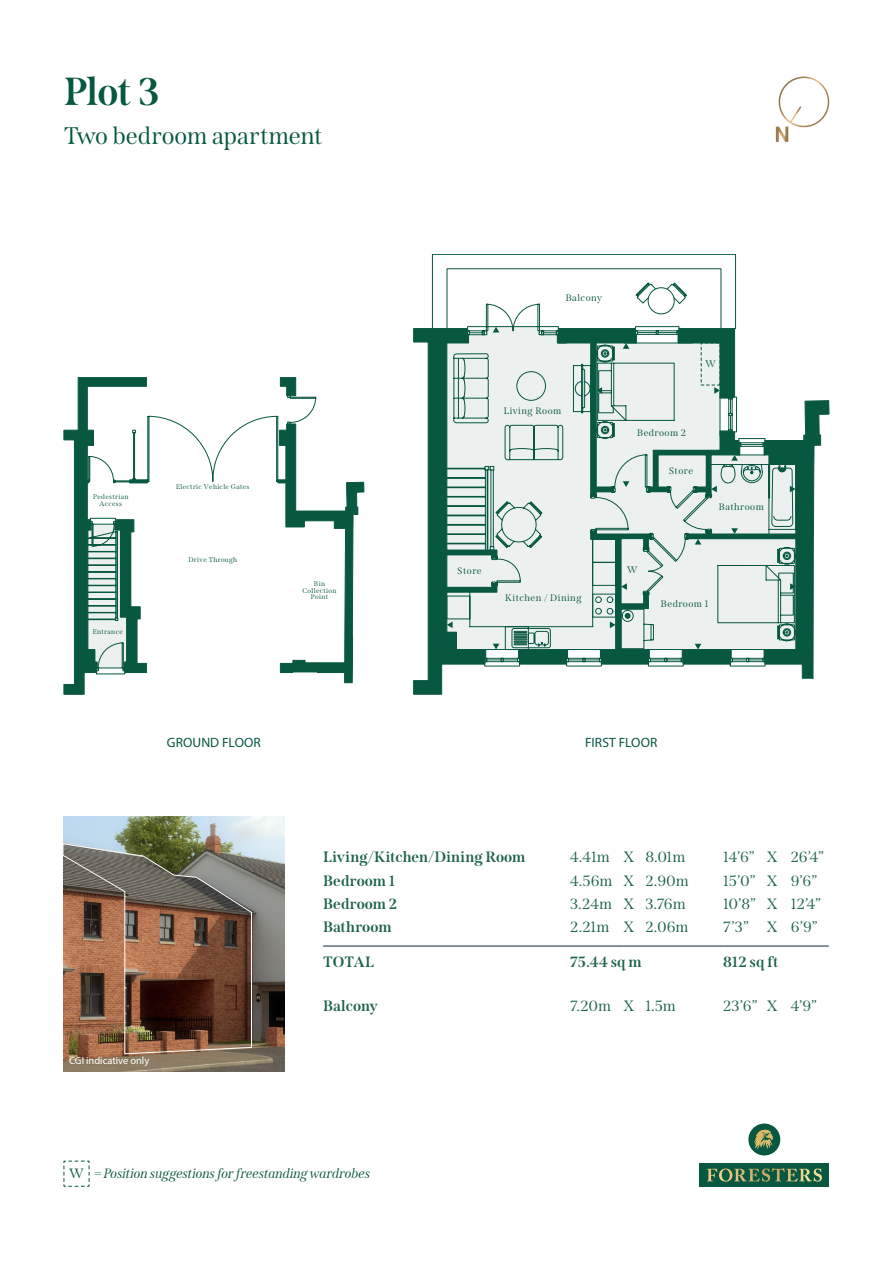
<style>
.page{position:relative;width:893px;height:1263px;background:#fff}
.page>*{position:absolute;margin:0;border:0;box-sizing:border-box;transform-origin:0 0}
.t1{font:700 39px "Span";color:#075741}
.t2{font:24px "Span";letter-spacing:-.005em;color:#075741}
.Dims{font:15px "Span";letter-spacing:-.005em;color:#1b614c}
.Dims-2{font:700 15px "Span";letter-spacing:.005em;color:#1b614c}
.Dims-3{font:italic 13.5px "Span";letter-spacing:.005em;color:#075741}
.t3{font:13.5px "Myriad Pro";letter-spacing:.005em;color:#075741}
.Dims-4{font:10.5px "Myriad Pro";letter-spacing:-.005em;color:#fff}
.t4{font:9.45px "Span";letter-spacing:.05em;color:#075741}
.t5{font:6.9px/6.9px "Span";letter-spacing:.05em;color:#075741;text-align:center}
.s1{font-style:normal}
</style>
<div class="page">
<div style="left:699px;top:1163px;width:130px;height:23px;background:#075741"></div>
<svg style="left:707px;top:1168px;width:115px;height:13px"></svg>
<div style="left:748px;top:1123px;width:32px;height:32px;background:#075741;border-radius:50%"></div>
<svg style="left:754px;top:1130px;width:19px;height:20px"></svg>
<hr style="left:323px;top:946px;width:247px;height:1px;background:#0b253c">
<hr style="left:570px;top:946px;width:53px;height:1px;background:#0b253c">
<svg style="left:623px;top:946px;width:22px;height:1px"></svg>
<hr style="left:645px;top:946px;width:78px;height:1px;background:#0b253c">
<hr style="left:723px;top:946px;width:44px;height:1px;background:#0b253c">
<svg style="left:767px;top:946px;width:24px;height:1px"></svg>
<hr style="left:791px;top:946px;width:38px;height:1px;background:#0b253c">
<img style="left:64px;top:817px;width:220px;height:255px">
<svg style="left:432px;top:254px;width:305px;height:412px"></svg>
<svg style="left:453px;top:282px;width:284px;height:367px"></svg>
<svg style="left:635px;top:282px;width:22px;height:22px"></svg>
<div style="left:648px;top:288px;width:26px;height:26px;background:#fff;border-radius:50%"></div>
<div style="left:648px;top:288px;width:26px;height:26px;border:1px solid #075741;border-radius:50%"></div>
<div style="left:519px;top:650px;width:48px;height:14px;background:#075741"></div>
<div style="left:518px;top:649px;width:50px;height:9px;background:#075741"></div>
<div style="left:557px;top:335px;width:9px;height:8px;background:#115d48"></div>
<svg style="left:558px;top:328px;width:271px;height:350px"></svg>
<svg style="left:413px;top:327px;width:86px;height:367px"></svg>
<svg style="left:64px;top:1161px;width:26px;height:26px"></svg>
<svg style="left:776px;top:76px;width:54px;height:66px"></svg>
<svg style="left:147px;top:395px;width:169px;height:89px"></svg>
<svg style="left:280px;top:377px;width:16px;height:19px"></svg>
<svg style="left:279px;top:424px;width:85px;height:259px"></svg>
<svg style="left:64px;top:377px;width:83px;height:317px"></svg>
<svg style="left:126px;top:616px;width:5px;height:47px"></svg>
<div style="left:120px;top:528px;width:9px;height:89px;background:#075741"></div>
<div style="left:115px;top:524px;width:8px;height:6px;background:#075741"></div>
<img style="left:63px;top:843px;width:189px;height:212px">
<p class="t1" style="left:64px;top:69px;width:97px">Plot 3</p>
<p class="t2" style="left:64px;top:122px;width:260px">Two bedroom apartment</p>
<p class="t5" style="left:93px;top:494px;width:37px">Pedestrian<br>Access</p>
<p class="t5" style="left:93px;top:629px;width:32px">Entrance</p>
<p class="t5" style="left:176px;top:483px;width:75px">Electric Vehicle Gates</p>
<p class="t5" style="left:188px;top:556px;width:50px">Drive Through</p>
<p class="t3" style="left:167px;top:734px;width:95px">GROUND FLOOR</p>
<p class="t5" style="left:302px;top:580px;width:36px">Bin<br>Collection<br>Point</p>
<p class="t4" style="left:566px;top:293px;width:38px">Balcony</p>
<p class="t4" style="left:504px;top:405px;width:59px">Living Room</p>
<p class="t4" style="left:458px;top:565px;width:25px">Store</p>
<p class="t4" style="left:505px;top:592px;width:78px">Kitchen / Dining</p>
<p class="t4" style="left:705px;top:358px;width:12px">W</p>
<p class="t4" style="left:637px;top:427px;width:51px">Bedroom 2</p>
<p class="t4" style="left:669px;top:465px;width:25px">Store</p>
<p class="t4" style="left:627px;top:564px;width:12px">W</p>
<p class="t4" style="left:719px;top:501px;width:47px">Bathroom</p>
<p class="t4" style="left:661px;top:599px;width:49px">Bedroom 1</p>
<p class="t3" style="left:585px;top:734px;width:74px">FIRST FLOOR</p>
<p class="Dims-4" style="left:69px;top:1054px;width:82px">CGI indicative only</p>
<p class="Dims-2" style="left:323px;top:847px;width:204px">Living/Kitchen/Dining Room</p>
<p class="Dims" style="left:570px;top:847px;width:41px">4.41m</p>
<p class="Dims" style="left:623px;top:847px;width:12px">X</p>
<p class="Dims" style="left:645px;top:847px;width:42px">8.01m</p>
<p class="Dims" style="left:723px;top:847px;width:33px">14’6”</p>
<p class="Dims" style="left:767px;top:847px;width:12px">X</p>
<p class="Dims" style="left:791px;top:847px;width:35px">26’4”</p>
<p class="Dims-2" style="left:323px;top:871px;width:74px">Bedroom 1</p>
<p class="Dims" style="left:570px;top:871px;width:44px">4.56m</p>
<p class="Dims" style="left:623px;top:871px;width:12px">X</p>
<p class="Dims" style="left:645px;top:871px;width:45px">2.90m</p>
<p class="Dims" style="left:723px;top:871px;width:34px">15’0”</p>
<p class="Dims" style="left:767px;top:871px;width:12px">X</p>
<p class="Dims" style="left:791px;top:871px;width:28px">9’6”</p>
<p class="Dims-2" style="left:323px;top:895px;width:75px">Bedroom 2</p>
<p class="Dims" style="left:570px;top:895px;width:43px">3.24m</p>
<p class="Dims" style="left:623px;top:895px;width:12px">X</p>
<p class="Dims" style="left:645px;top:895px;width:42px">3.76m</p>
<p class="Dims" style="left:723px;top:895px;width:34px">10’8”</p>
<p class="Dims" style="left:767px;top:895px;width:12px">X</p>
<p class="Dims" style="left:791px;top:895px;width:32px">12’4”</p>
<p class="Dims-2" style="left:323px;top:918px;width:70px">Bathroom</p>
<p class="Dims" style="left:570px;top:918px;width:41px">2.21m</p>
<p class="Dims" style="left:623px;top:918px;width:12px">X</p>
<p class="Dims" style="left:645px;top:918px;width:45px">2.06m</p>
<p class="Dims" style="left:723px;top:918px;width:27px">7’3”</p>
<p class="Dims" style="left:767px;top:918px;width:12px">X</p>
<p class="Dims" style="left:791px;top:918px;width:28px">6’9”</p>
<p class="Dims-2" style="left:323px;top:952px;width:52px">TOTAL</p>
<p class="Dims-2" style="left:570px;top:952px;width:73px">75.44 sq m</p>
<p class="Dims-2" style="left:723px;top:952px;width:57px">812 sq ft</p>
<p class="Dims-2" style="left:323px;top:997px;width:56px">Balcony</p>
<p class="Dims" style="left:570px;top:997px;width:42px">7.20m</p>
<p class="Dims" style="left:623px;top:997px;width:12px">X</p>
<p class="Dims" style="left:645px;top:997px;width:32px">1.5m</p>
<p class="Dims" style="left:723px;top:997px;width:36px">23’6”</p>
<p class="Dims" style="left:767px;top:997px;width:12px">X</p>
<p class="Dims" style="left:791px;top:997px;width:28px">4’9”</p>
<p class="Dims-3" style="left:69px;top:1166px;width:303px"><span class="s1">W =</span> Position suggestions for freestanding wardrobes</p>
</div>
